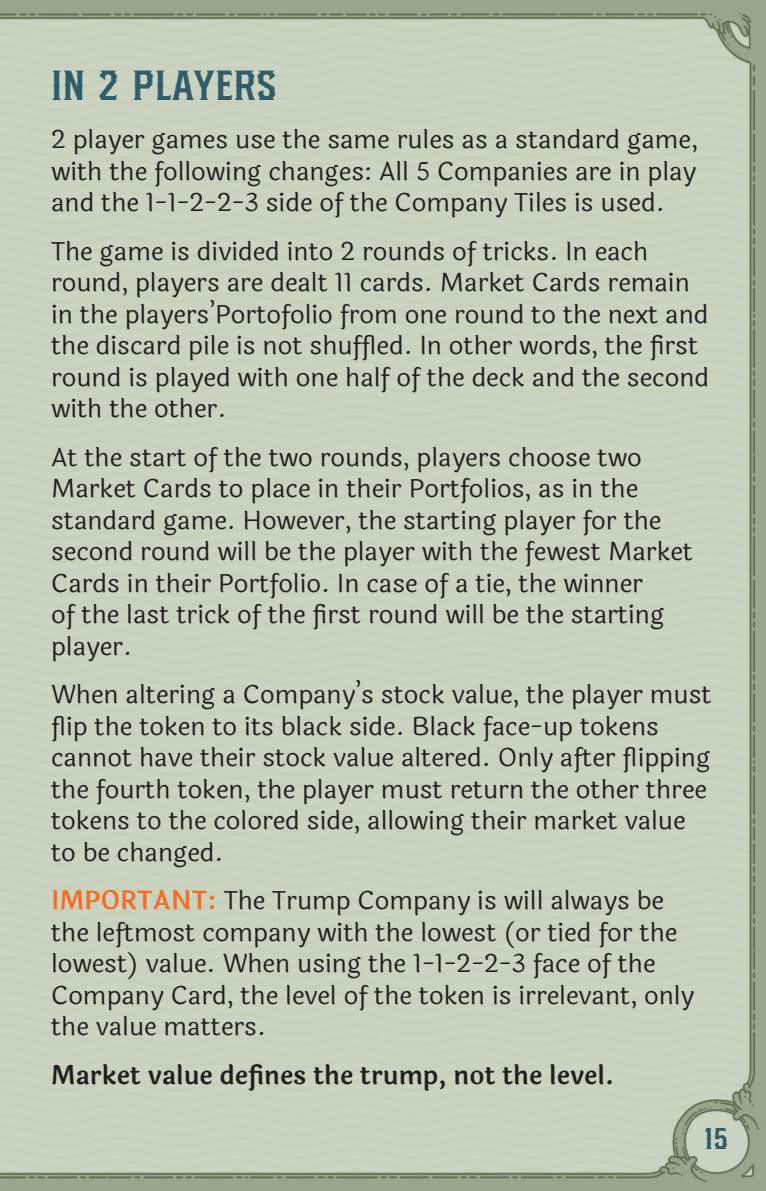
<style>
.page{position:relative;width:766px;height:1191px;background:#fff}
.page>*{position:absolute;margin:0;border:0;box-sizing:border-box;transform-origin:0 0}
.TÍTULO_1{font:42px "S&S National Currency Regular";color:#2f5d6a}
.t1{font:30px "S&S National Currency Regular";color:#2f5d6a}
.lista_numerada2{font:25.5px/31.5px "Luila";color:#231f20}
.EXEMPLO{font:25.5px/31.5px "Luila";color:#231f20}
.lista_numerada2-2{font:600 25.5px "Luila";color:#231f20}
.s1{font-weight:600;color:#f36e21}
</style>
<div class="page">
<div style="left:0;top:0;width:765px;height:1191px;background:#cad3c0"></div>
<p class="TÍTULO_1" style="left:51px;top:60px;width:227px">IN 2 PLAYERS</p>
<p class="lista_numerada2" style="left:51px;top:124px;width:648px;text-align:justify">2 player games use the same rules as a standard game, with the following changes: All 5 Companies are in play and the 1-1-2-2-3 side of the Company Tiles is used.</p>
<p class="lista_numerada2" style="left:51px;top:236px;width:659px">The game is divided into 2 rounds of tricks. In each round, players are dealt 11 cards. Market Cards remain in the players’Portofolio from one round to the next and the discard pile is not shuffled. In other words, the first round is played with one half of the deck and the second with the other.</p>
<p class="lista_numerada2" style="left:51px;top:442px;width:643px">At the start of the two rounds, players choose two Market Cards to place in their Portfolios, as in the standard game. However, the starting player for the second round will be the player with the fewest Market Cards in their Portfolio. In case of a tie, the winner<br>of the last trick of the first round will be the starting player.</p>
<p class="lista_numerada2" style="left:51px;top:679px;width:662px">When altering a Company’s stock value, the player must flip the token to its black side. Black face-up tokens cannot have their stock value altered. Only after flipping the fourth token, the player must return the other three tokens to the colored side, allowing their market value to be changed.</p>
<p class="EXEMPLO" style="left:51px;top:885px;width:644px"><span class="s1">IMPORTANT:</span> The Trump Company is will always be the leftmost company with the lowest (or tied for the lowest) value. When using the 1-1-2-2-3 face of the Company Card, the level of the token is irrelevant, only the value matters.</p>
<p class="lista_numerada2-2" style="left:51px;top:1057px;width:565px">Market value defines the trump, not the level.</p>
<p class="t1" style="left:704px;top:1121px;width:25px">15</p>
</div>
